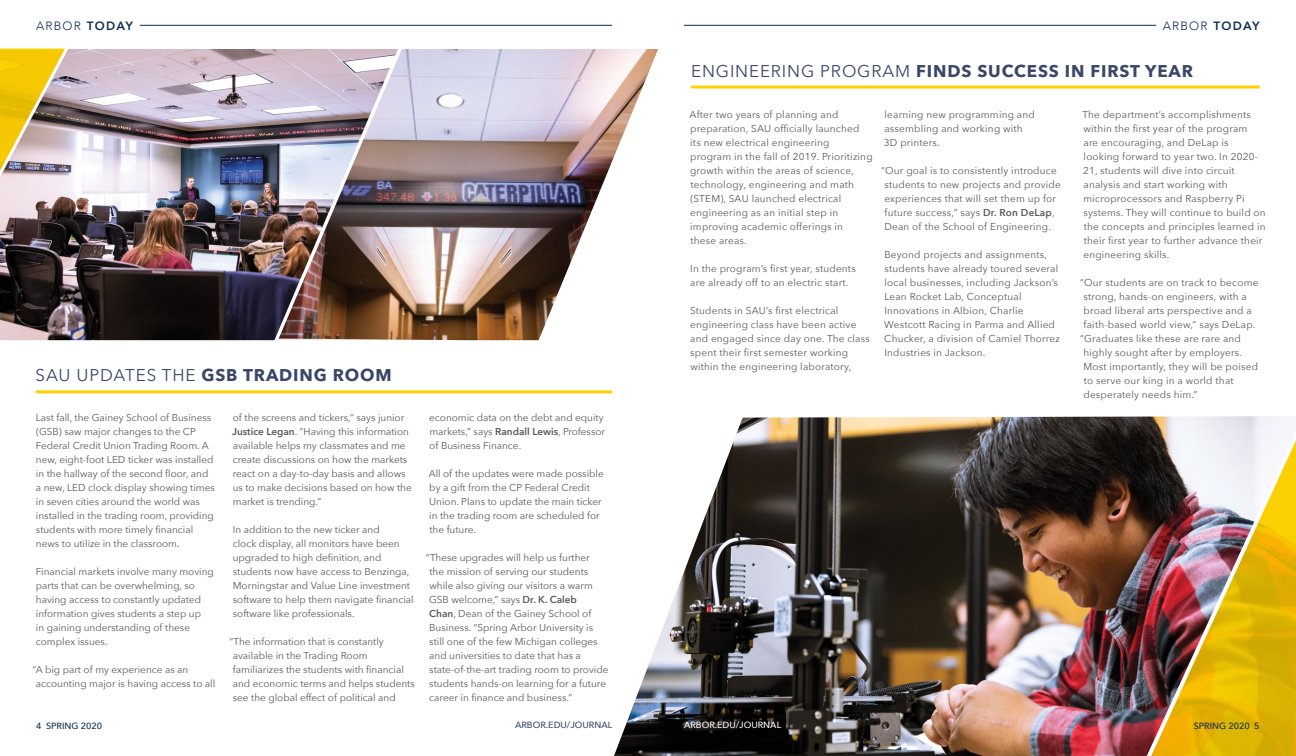
<style>
.page{position:relative;width:1296px;height:756px;background:#fff}
.page>*{position:absolute;margin:0;border:0;box-sizing:border-box;transform-origin:0 0}
.t1{font:700 17px "Avenir Next";letter-spacing:.05em;color:#3a4768}
.t2{font:300 12px "Avenir";letter-spacing:.1em;color:#0f2d52}
.t3{font:10px/14px "Avenir Next";color:#58595b}
.t4{font:10px/14px "Avenir Next";letter-spacing:.02em;color:#58595b}
.t5{font:500 9px "Avenir Next";color:#0f2d52}
.t6{font:500 9px "Avenir Next";color:#3a4768}
.t7{font:500 9px "Avenir Next";color:#fff}
.s1{font-weight:800}
.s2{font-weight:400}
.s3{font-weight:600}
</style>
<div class="page">
<img style="left:614px;top:416px;width:516px;height:340px">
<img style="left:1130px;top:416px;width:166px;height:340px">
<img style="left:0;top:49px;width:278px;height:291px">
<hr style="left:140px;top:25px;width:472px;height:1px;background:#0f2d52">
<hr style="left:684px;top:25px;width:472px;height:1px;background:#0f2d52">
<hr style="left:691px;top:86px;width:569px;height:3px;background:#fed103">
<img style="left:279px;top:49px;width:379px;height:291px">
<hr style="left:36px;top:390px;width:576px;height:3px;background:#fed103">
<img style="left:0;top:48px;width:73px;height:257px">
<p class="t2" style="left:36px;top:19px;width:98px">ARBOR <span class="s1">TODAY</span></p>
<p class="t2" style="left:1163px;top:19px;width:98px">ARBOR <span class="s1">TODAY</span></p>
<h1 class="t1" style="left:36px;top:361px;width:358px"><span class="s2">SAU UPDATES THE</span> GSB TRADING ROOM</h1>
<p class="t3" style="left:36px;top:410px;width:181px">Last fall, the Gainey School of Business (GSB) saw major changes to the CP Federal Credit Union Trading Room. A new, eight-foot LED ticker was installed in the hallway of the second floor, and a new, LED clock display showing times in seven cities around the world was installed in the trading room, providing students with more timely financial news to utilize in the classroom.</p>
<p class="t3" style="left:36px;top:564px;width:180px">Financial markets involve many moving parts that can be overwhelming, so having access to constantly updated information gives students a step up<br>in gaining understanding of these complex issues.</p>
<p class="t3" style="left:36px;top:662px;width:181px;text-indent:-3px">“A big part of my experience as an accounting major is having access to all</p>
<p class="t3" style="left:232px;top:410px;width:181px">of the screens and tickers,” says junior <span class="s3">Justice Legan</span>. “Having this information available helps my classmates and me create discussions on how the markets react on a day-to-day basis and allows us to make decisions based on how the market is trending.”</p>
<p class="t3" style="left:233px;top:522px;width:183px">In addition to the new ticker and<br>clock display, all monitors have been upgraded to high definition, and students now have access to Benzinga, Morningstar and Value Line investment software to help them navigate financial software like professionals.</p>
<p class="t3" style="left:233px;top:634px;width:184px;text-indent:-3px">“The information that is constantly available in the Trading Room familiarizes the students with financial and economic terms and helps students see the global effect of political and</p>
<p class="t3" style="left:429px;top:410px;width:177px">economic data on the debt and equity markets,” says <span class="s3">Randall Lewis</span>, Professor of Business Finance.</p>
<p class="t3" style="left:429px;top:466px;width:177px">All of the updates were made possible by a gift from the CP Federal Credit<br>Union. Plans to update the main ticker in the trading room are scheduled for the future.</p>
<p class="t3" style="left:429px;top:550px;width:181px;text-indent:-3px">“These upgrades will help us further<br>the mission of serving our students while also giving our visitors a warm GSB welcome,” says <span class="s3">Dr. K. Caleb<br>Chan</span>, Dean of the Gainey School of Business. “Spring Arbor University is still one of the few Michigan colleges and universities to date that has a state-of-the-art trading room to provide students hands-on learning for a future career in finance and business.”</p>
<h1 class="t1" style="left:691px;top:56px;width:503px"><span class="s2">ENGINEERING PROGRAM</span> FINDS SUCCESS IN FIRST YEAR</h1>
<p class="t4" style="left:1082px;top:107px;width:185px">The department’s accomplishments within the first year of the program<br>are encouraging, and DeLap is<br>looking forward to year two. In 2020- 21, students will dive into circuit analysis and start working with microprocessors and Raspberry Pi systems. They will continue to build on the concepts and principles learned in their first year to further advance their engineering skills.</p>
<p class="t4" style="left:1080px;top:275px;width:180px">“Our students are on track to become</p>
<p class="t4" style="left:1084px;top:289px;width:165px">strong, hands-on engineers, with a</p>
<p class="t4" style="left:1084px;top:303px;width:170px">broad liberal arts perspective and a</p>
<p class="t4" style="left:1084px;top:317px;width:173px">faith-based world view,” says DeLap.</p>
<p class="t4" style="left:1080px;top:331px;width:162px">“Graduates like these are rare and</p>
<p class="t4" style="left:1084px;top:345px;width:160px">highly sought after by employers.</p>
<p class="t4" style="left:1083px;top:359px;width:176px">Most importantly, they will be poised</p>
<p class="t4" style="left:1084px;top:373px;width:151px">to serve our king in a world that</p>
<p class="t4" style="left:1083px;top:387px;width:115px">desperately needs him.”</p>
<p class="t4" style="left:690px;top:107px;width:184px">After two years of planning and preparation, SAU officially launched<br>its new electrical engineering<br>program in the fall of 2019. Prioritizing growth within the areas of science, technology, engineering and math (STEM), SAU launched electrical engineering as an initial step in improving academic offerings in<br>these areas.</p>
<p class="t4" style="left:690px;top:261px;width:167px">In the program’s first year, students are already off to an electric start.</p>
<p class="t4" style="left:690px;top:303px;width:181px">Students in SAU’s first electrical engineering class have been active and engaged since day one. The class spent their first semester working within the engineering laboratory,</p>
<p class="t4" style="left:884px;top:107px;width:152px">learning new programming and assembling and working with<br>3D printers.</p>
<p class="t4" style="left:884px;top:163px;width:178px;text-indent:-3px">“Our goal is to consistently introduce students to new projects and provide experiences that will set them up for future success,” says <span class="s3">Dr. Ron DeLap</span>, Dean of the School of Engineering.</p>
<p class="t4" style="left:884px;top:247px;width:177px">Beyond projects and assignments, students have already toured several local businesses, including Jackson’s Lean Rocket Lab, Conceptual Innovations in Albion, Charlie Westcott Racing in Parma and Allied Chucker, a division of Camiel Thorrez Industries in Jackson.</p>
<p class="t5" style="left:36px;top:718px;width:67px">4 SPRING 2020</p>
<p class="t6" style="left:515px;top:717px;width:99px">ARBOR.EDU/JOURNAL</p>
<p class="t7" style="left:684px;top:717px;width:99px">ARBOR.EDU/JOURNAL</p>
<p class="t5" style="left:1194px;top:718px;width:67px">SPRING 2020 5</p>
</div>
